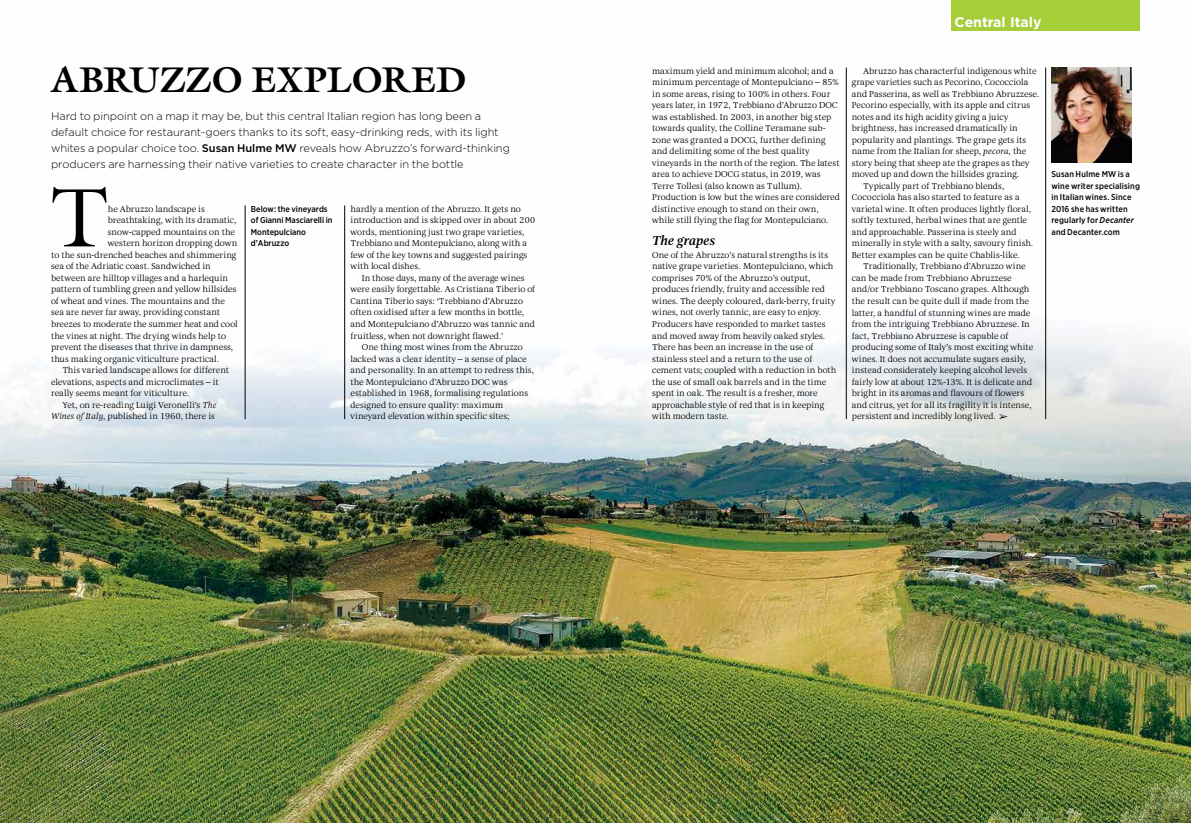
<style>
.page{position:relative;width:1191px;height:823px;background:#fff}
.page>*{position:absolute;margin:0;border:0;box-sizing:border-box;transform-origin:0 0}
.t1{font:83.6px "Galliard";color:#000}
.t2{font:700 36px "Galliard";letter-spacing:-.005em;color:#000}
.t3{font:700 14px "Gotham";color:#fff}
.t4{font:italic 500 13px "Alinea Serif";letter-spacing:-.01em;color:#000}
.t5{font:300 11px/16px "Gotham";letter-spacing:-.005em;color:#000}
.t6{font:8.5px/11.5px "Alinea Serif Normal";color:#000}
.t7{font:500 8.5px/11.5px "Gotham Narrow";letter-spacing:.01em;color:#000}
.s1{font-weight:500}
.s2{font-family:"Alinea Serif";font-style:italic}
.s3{font-style:italic}
</style>
<div class="page">
<img style="left:0;top:30px;width:1191px;height:792px">
<div style="left:951px;top:0;width:189px;height:30px;background:#a6ce39"></div>
<img style="left:1051px;top:67px;width:80px;height:95px">
<hr style="left:245px;top:205px;width:1px;height:214px;background:#000">
<hr style="left:344px;top:205px;width:1px;height:214px;background:#000">
<hr style="left:846px;top:67px;width:1px;height:352px;background:#000">
<hr style="left:1045px;top:67px;width:1px;height:352px;background:#000">
<svg style="left:999px;top:414px;width:8px;height:5px"></svg>
<h2 class="t2" style="left:51px;top:56px;width:417px">ABRUZZO EXPLORED</h2>
<p class="t5" style="left:51px;top:108px;width:460px">Hard to pinpoint on a map it may be, but this central Italian region has long been a default choice for restaurant-goers thanks to its soft, easy-drinking reds, with its light whites a popular choice too. <span class="s1">Susan Hulme MW</span> reveals how Abruzzo’s forward-thinking producers are harnessing their native varieties to create character in the bottle</p>
<h1 class="t1" style="left:51px;top:165px;width:58px">T</h1>
<p class="t6" style="left:108px;top:203px;width:99px">he Abruzzo landscape is</p>
<p class="t6" style="left:108px;top:215px;width:130px">breathtaking, with its dramatic,</p>
<p class="t6" style="left:108px;top:226px;width:129px">snow-capped mountains on the</p>
<p class="t6" style="left:108px;top:238px;width:131px">western horizon dropping down</p>
<p class="t6" style="left:51px;top:249px;width:187px">to the sun-drenched beaches and shimmering</p>
<p class="t6" style="left:51px;top:261px;width:161px">sea of the Adriatic coast. Sandwiched in</p>
<p class="t6" style="left:51px;top:272px;width:179px">between are hilltop villages and a harlequin</p>
<p class="t6" style="left:51px;top:284px;width:187px">pattern of tumbling green and yellow hillsides</p>
<p class="t6" style="left:51px;top:295px;width:175px">of wheat and vines. The mountains and the</p>
<p class="t6" style="left:51px;top:307px;width:171px">sea are never far away, providing constant</p>
<p class="t6" style="left:51px;top:318px;width:188px">breezes to moderate the summer heat and cool</p>
<p class="t6" style="left:51px;top:330px;width:177px">the vines at night. The drying winds help to</p>
<p class="t6" style="left:51px;top:341px;width:184px">prevent the diseases that thrive in dampness,</p>
<p class="t6" style="left:51px;top:353px;width:170px">thus making organic viticulture practical.</p>
<p class="t6" style="left:62px;top:364px;width:168px">This varied landscape allows for different</p>
<p class="t6" style="left:51px;top:376px;width:169px">elevations, aspects and microclimates – it</p>
<p class="t6" style="left:51px;top:387px;width:140px">really seems meant for viticulture.</p>
<p class="t6" style="left:62px;top:399px;width:156px">Yet, on re-reading Luigi Veronelli’s <span class="s2">The</span></p>
<p class="t6" style="left:51px;top:410px;width:166px"><span class="s2">Wines of Italy</span>, published in 1960, there is</p>
<p class="t7" style="left:251px;top:203px;width:83px">Below: the vineyards of Gianni Masciarelli in<br>Montepulciano d’Abruzzo</p>
<p class="t6" style="left:350px;top:203px;width:186px">hardly a mention of the Abruzzo. It gets no introduction and is skipped over in about 200 words, mentioning just two grape varieties, Trebbiano and Montepulciano, along with a few of the key towns and suggested pairings with local dishes.</p>
<p class="t6" style="left:350px;top:272px;width:186px;text-indent:11px">In those days, many of the average wines were easily forgettable. As Cristiana Tiberio of Cantina Tiberio says: ‘Trebbiano d’Abruzzo often oxidised after a few months in bottle, and Montepulciano d’Abruzzo was tannic and fruitless, when not downright flawed.’</p>
<p class="t6" style="left:350px;top:341px;width:185px;text-indent:11px">One thing most wines from the Abruzzo lacked was a clear identity – a sense of place and personality. In an attempt to redress this, the Montepulciano d’Abruzzo DOC was established in 1968, formalising regulations designed to ensure quality: maximum vineyard elevation within specific sites;</p>
<h3 class="t3" style="left:954px;top:13px;width:88px">Central Italy</h3>
<p class="t6" style="left:652px;top:65px;width:189px">maximum yield and minimum alcohol; and a minimum percentage of Montepulciano – 85% in some areas, rising to 100% in others. Four years later, in 1972, Trebbiano d’Abruzzo DOC was established. In 2003, in another big step towards quality, the Colline Teramane sub&shy;zone was granted a DOCG, further defining and delimiting some of the best quality vineyards in the north of the region. The latest area to achieve DOCG status, in 2019, was Terre Tollesi (also known as Tullum).<br>Production is low but the wines are considered distinctive enough to stand on their own, while still flying the flag for Montepulciano.</p>
<h3 class="t4" style="left:652px;top:233px;width:65px">The grapes</h3>
<p class="t6" style="left:652px;top:249px;width:186px">One of the Abruzzo’s natural strengths is its native grape varieties. Montepulciano, which comprises 70% of the Abruzzo’s output, produces friendly, fruity and accessible red wines. The deeply coloured, dark-berry, fruity wines, not overly tannic, are easy to enjoy.<br>Producers have responded to market tastes and moved away from heavily oaked styles.<br>There has been an increase in the use of stainless steel and a return to the use of cement vats; coupled with a reduction in both the use of small oak barrels and in the time spent in oak. The result is a fresher, more approachable style of red that is in keeping with modern taste.</p>
<p class="t6" style="left:863px;top:65px;width:175px">Abruzzo has characterful indigenous white</p>
<p class="t6" style="left:852px;top:77px;width:178px">grape varieties such as Pecorino, Cococciola</p>
<p class="t6" style="left:852px;top:88px;width:189px">and Passerina, as well as Trebbiano Abruzzese.</p>
<p class="t6" style="left:852px;top:100px;width:180px">Pecorino especially, with its apple and citrus</p>
<p class="t6" style="left:852px;top:111px;width:158px">notes and its high acidity giving a juicy</p>
<p class="t6" style="left:852px;top:123px;width:167px">brightness, has increased dramatically in</p>
<p class="t6" style="left:852px;top:134px;width:176px">popularity and plantings. The grape gets its</p>
<p class="t6" style="left:852px;top:146px;width:176px">name from the Italian for sheep, <span class="s2">pecora</span>, the</p>
<p class="t6" style="left:852px;top:157px;width:179px">story being that sheep ate the grapes as they</p>
<p class="t6" style="left:852px;top:169px;width:169px">moved up and down the hillsides grazing.</p>
<p class="t6" style="left:863px;top:180px;width:143px">Typically part of Trebbiano blends,</p>
<p class="t6" style="left:852px;top:192px;width:169px">Cococciola has also started to feature as a</p>
<p class="t6" style="left:852px;top:203px;width:181px">varietal wine. It often produces lightly floral,</p>
<p class="t6" style="left:852px;top:215px;width:177px">softly textured, herbal wines that are gentle</p>
<p class="t6" style="left:852px;top:226px;width:166px">and approachable. Passerina is steely and</p>
<p class="t6" style="left:852px;top:238px;width:183px">minerally in style with a salty, savoury finish.</p>
<p class="t6" style="left:852px;top:249px;width:170px">Better examples can be quite Chablis-like.</p>
<p class="t6" style="left:863px;top:261px;width:164px">Traditionally, Trebbiano d’Abruzzo wine</p>
<p class="t6" style="left:852px;top:272px;width:161px">can be made from Trebbiano Abruzzese</p>
<p class="t6" style="left:852px;top:284px;width:179px">and/or Trebbiano Toscano grapes. Although</p>
<p class="t6" style="left:852px;top:295px;width:179px">the result can be quite dull if made from the</p>
<p class="t6" style="left:852px;top:307px;width:180px">latter, a handful of stunning wines are made</p>
<p class="t6" style="left:852px;top:318px;width:179px">from the intriguing Trebbiano Abruzzese. In</p>
<p class="t6" style="left:852px;top:330px;width:158px">fact, Trebbiano Abruzzese is capable of</p>
<p class="t6" style="left:852px;top:341px;width:183px">producing some of Italy’s most exciting white</p>
<p class="t6" style="left:852px;top:353px;width:175px">wines. It does not accumulate sugars easily,</p>
<p class="t6" style="left:852px;top:364px;width:177px">instead considerately keeping alcohol levels</p>
<p class="t6" style="left:852px;top:376px;width:182px">fairly low at about 12%-13%. It is delicate and</p>
<p class="t6" style="left:852px;top:387px;width:174px">bright in its aromas and flavours of flowers</p>
<p class="t6" style="left:852px;top:399px;width:181px">and citrus, yet for all its fragility it is intense,</p>
<p class="t6" style="left:852px;top:410px;width:145px">persistent and incredibly long lived.</p>
<p class="t7" style="left:1051px;top:168px;width:90px">Susan Hulme MW is a wine writer specialising in Italian wines. Since<br>2016 she has written regularly for <span class="s3">Decanter</span></p>
<p class="t7" style="left:1051px;top:226px;width:70px">and Decanter.com</p>
</div>
